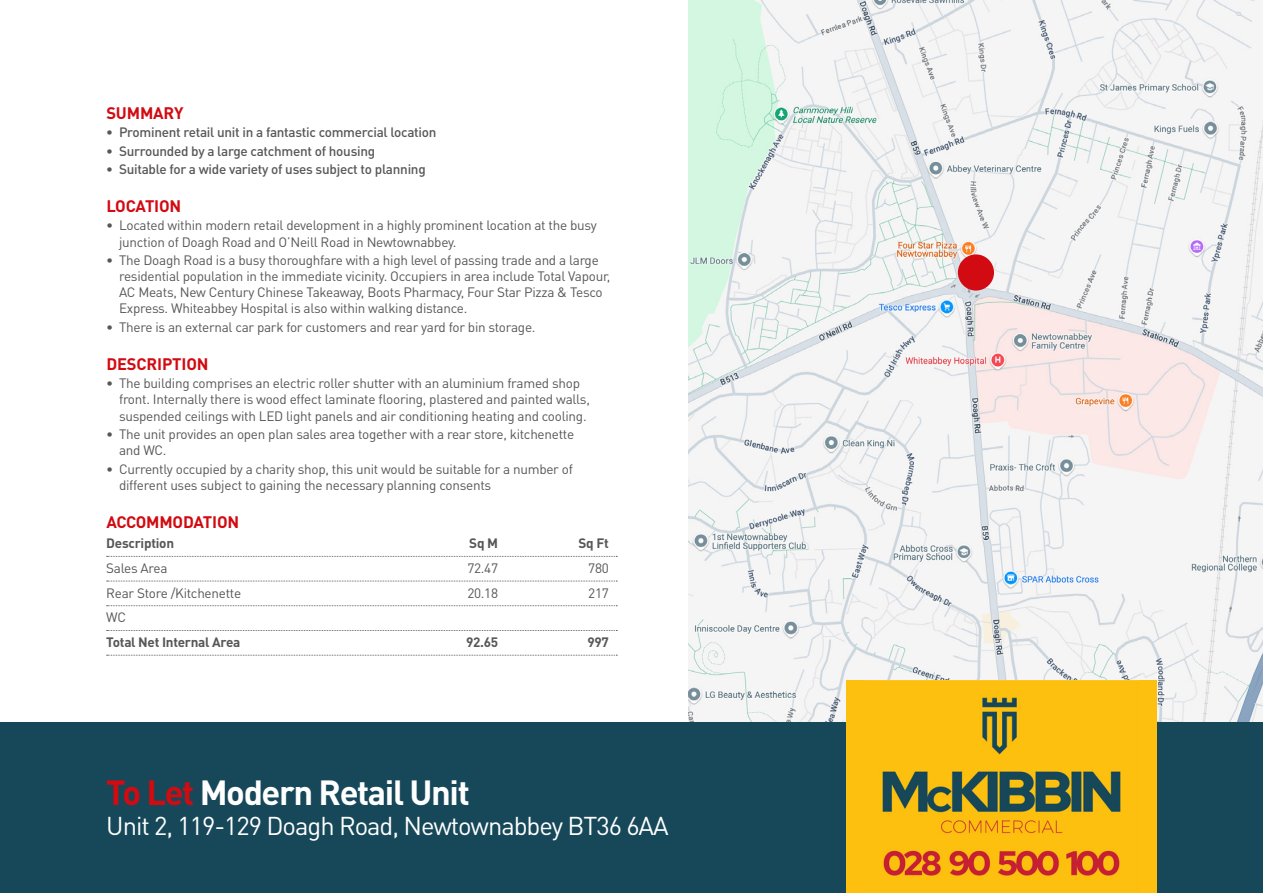
<style>
.page{position:relative;width:1263px;height:893px;background:#fff}
.page>*{position:absolute;margin:0;border:0;box-sizing:border-box;transform-origin:0 0}
.t1{font:700 34.5px "DIN Pro";letter-spacing:-.04em;color:#fff}
.t2{font:25.5px "DIN Pro";letter-spacing:-.04em;color:#fff}
.t3{font:700 16.5px "DIN Pro";letter-spacing:-.01em;color:#d20a11}
.t4{font:13.5px/16.2px "DIN Pro";letter-spacing:-.02em;color:#575756}
.t5{font:500 13.5px "DIN Pro";letter-spacing:-.02em;color:#575756}
.t6{font:700 13.5px "DIN Pro";letter-spacing:-.02em;color:#575756}
.s1{color:#d20a11}
</style>
<div class="page">
<img style="left:689px;top:0;width:574px;height:723px">
<div style="left:0;top:723px;width:1263px;height:170px;background:#174859"></div>
<svg style="left:107px;top:556px;width:510px;height:1px"></svg>
<svg style="left:107px;top:581px;width:510px;height:1px"></svg>
<svg style="left:107px;top:605px;width:510px;height:1px"></svg>
<svg style="left:107px;top:630px;width:510px;height:1px"></svg>
<svg style="left:107px;top:655px;width:510px;height:1px"></svg>
<div style="left:846px;top:680px;width:311px;height:213px;background:#fdc00f"></div>
<img style="left:866px;top:680px;width:271px;height:196px">
<div style="left:958px;top:254px;width:36px;height:37px;background:#d20a11;border-radius:50%"></div>
<p class="t3" style="left:106px;top:102px;width:79px">SUMMARY</p>
<p class="t5" style="left:106px;top:123px;width:332px">• Prominent retail unit in a fantastic commercial location</p>
<p class="t5" style="left:106px;top:141px;width:270px">• Surrounded by a large catchment of housing</p>
<p class="t5" style="left:106px;top:160px;width:321px">• Suitable for a wide variety of uses subject to planning</p>
<p class="t3" style="left:106px;top:195px;width:76px">LOCATION</p>
<p class="t4" style="left:119px;top:217px;width:479px;text-indent:-13px">• Located within modern retail development in a highly prominent location at the busy junction of Doagh Road and O’Neill Road in Newtownabbey.</p>
<p class="t4" style="left:119px;top:251px;width:493px;text-indent:-13px">• The Doagh Road is a busy thoroughfare with a high level of passing trade and a large residential population in the immediate vicinity. Occupiers in area include Total Vapour, AC Meats, New Century Chinese Takeaway, Boots Pharmacy, Four Star Pizza &amp; Tesco Express. Whiteabbey Hospital is also within walking distance.</p>
<p class="t4" style="left:106px;top:318px;width:431px">• There is an external car park for customers and rear yard for bin storage.</p>
<p class="t3" style="left:106px;top:353px;width:104px">DESCRIPTION</p>
<p class="t4" style="left:119px;top:375px;width:472px;text-indent:-13px">• The building comprises an electric roller shutter with an aluminium framed shop front. Internally there is wood effect laminate flooring, plastered and painted walls, suspended ceilings with LED light panels and air conditioning heating and cooling.</p>
<p class="t4" style="left:119px;top:425px;width:457px;text-indent:-13px">• The unit provides an open plan sales area together with a rear store, kitchenette and WC.</p>
<p class="t4" style="left:119px;top:460px;width:455px;text-indent:-13px">• Currently occupied by a charity shop, this unit would be suitable for a number of different uses subject to gaining the necessary planning consents</p>
<p class="t3" style="left:106px;top:511px;width:134px">ACCOMMODATION</p>
<p class="t6" style="left:106px;top:534px;width:69px">Description</p>
<p class="t6" style="left:469px;top:534px;width:30px">Sq M</p>
<p class="t6" style="left:578px;top:534px;width:32px">Sq Ft</p>
<p class="t4" style="left:106px;top:559px;width:63px">Sales Area</p>
<p class="t4" style="left:467px;top:559px;width:32px">72.47</p>
<p class="t4" style="left:588px;top:559px;width:22px">780</p>
<p class="t4" style="left:106px;top:584px;width:136px">Rear Store /Kitchenette</p>
<p class="t4" style="left:467px;top:584px;width:32px">20.18</p>
<p class="t4" style="left:588px;top:584px;width:22px">217</p>
<p class="t4" style="left:106px;top:609px;width:21px">WC</p>
<p class="t6" style="left:106px;top:633px;width:136px">Total Net Internal Area</p>
<p class="t6" style="left:466px;top:633px;width:34px">92.65</p>
<p class="t6" style="left:587px;top:633px;width:23px">997</p>
<h1 class="t1" style="left:106px;top:769px;width:365px"><span class="s1">To Let</span> Modern Retail Unit</h1>
<h2 class="t2" style="left:106px;top:808px;width:564px">Unit 2, 119-129 Doagh Road, Newtownabbey BT36 6AA</h2>
</div>
